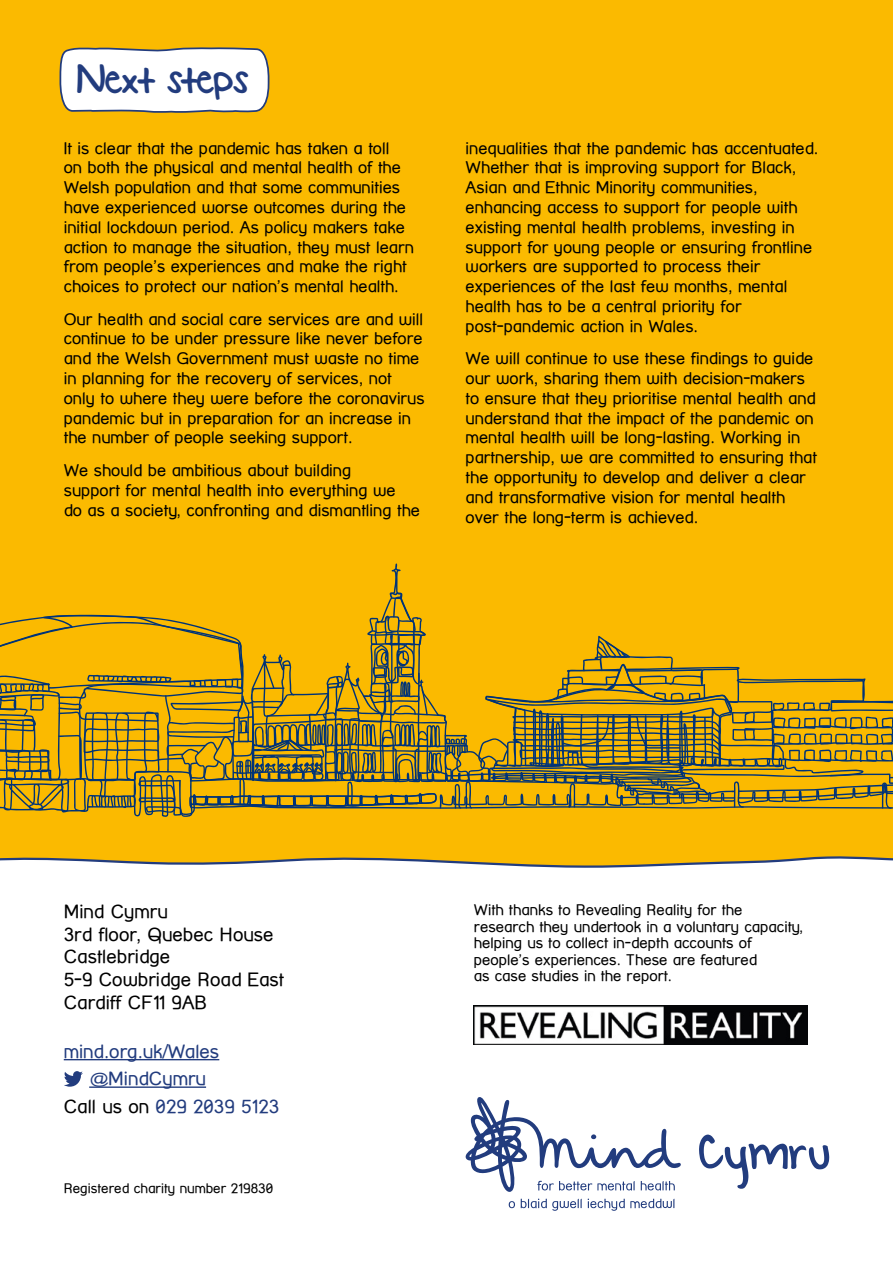
<style>
.page{position:relative;width:893px;height:1263px;background:#fff}
.page>*{position:absolute;margin:0;border:0;box-sizing:border-box;transform-origin:0 0}
.t1{font:46.2px "KG Small Town Southern Girl";letter-spacing:-.02em;color:#223c7e}
.t2{font:18.75px/22.6px "Street Corner";color:#000}
.t3{font:18.75px "Street Corner";color:#223c7e}
.t4{font:16.5px/19.8px "Street Corner";color:#000}
.t5{font:15px/16.5px "Street Corner";color:#000}
.t6{font:13.5px "Street Corner";color:#000}
.s1{color:#000}
</style>
<div class="page">
<div style="left:0;top:0;width:893px;height:1188px;background:#fbba00"></div>
<svg style="left:59px;top:47px;width:211px;height:66px;background:#f0eee8"></svg>
<div style="left:0;top:856px;width:893px;height:353px;background:#fff"></div>
<hr style="left:64px;top:1059px;width:155px;height:1px;background:#223c7e">
<hr style="left:89px;top:1086px;width:117px;height:2px;background:#223c7e">
<svg style="left:64px;top:1071px;width:19px;height:16px"></svg>
<img style="left:474px;top:1005px;width:334px;height:40px">
<svg style="left:0;top:563px;width:893px;height:254px"></svg>
<svg style="left:699px;top:1134px;width:130px;height:55px;background:#d0d5e3"></svg>
<svg style="left:465px;top:1096px;width:217px;height:96px;background:#d3d8e5"></svg>
<svg style="left:509px;top:1201px;width:6px;height:7px"></svg>
<svg style="left:521px;top:1198px;width:61px;height:13px"></svg>
<svg style="left:588px;top:1198px;width:86px;height:13px"></svg>
<h1 class="t1" style="left:76px;top:54px;width:174px">Next steps</h1>
<p class="t4" style="left:64px;top:138px;width:352px">It is clear that the pandemic has taken a toll<br>on both the physical and mental health of the Welsh population and that some communities have experienced worse outcomes during the initial lockdown period. As policy makers take action to manage the situation, they must learn from people’s experiences and make the right choices to protect our nation’s mental health.</p>
<p class="t4" style="left:64px;top:309px;width:362px">Our health and social care services are and will continue to be under pressure like never before and the Welsh Government must waste no time in planning for the recovery of services, not only to where they were before the coronavirus pandemic but in preparation for an increase in the number of people seeking support.</p>
<p class="t4" style="left:64px;top:460px;width:358px">We should be ambitious about building<br>support for mental health into everything we<br>do as a society, confronting and dismantling the</p>
<p class="t4" style="left:466px;top:138px;width:354px">inequalities that the pandemic has accentuated.<br>Whether that is improving support for Black, Asian and Ethnic Minority communities, enhancing access to support for people with existing mental health problems, investing in support for young people or ensuring frontline workers are supported to process their experiences of the last few months, mental health has to be a central priority for post-pandemic action in Wales.</p>
<p class="t4" style="left:466px;top:349px;width:353px">We will continue to use these findings to guide our work, sharing them with decision-makers to ensure that they prioritise mental health and understand that the impact of the pandemic on mental health will be long-lasting. Working in partnership, we are committed to ensuring that the opportunity to develop and deliver a clear and transformative vision for mental health over the long-term is achieved.</p>
<p class="t2" style="left:64px;top:900px;width:222px">Mind Cymru<br>3rd floor, Quebec House<br>Castlebridge<br>5-9 Cowbridge Road East<br>Cardiff CF11 9AB</p>
<p class="t3" style="left:64px;top:1040px;width:157px">mind.org.uk/Wales</p>
<p class="t3" style="left:89px;top:1068px;width:118px">@MindCymru</p>
<p class="t3" style="left:64px;top:1095px;width:217px"><span class="s1">Call us on</span> 029 2039 5123</p>
<p class="t6" style="left:64px;top:1180px;width:211px">Registered charity number 219830</p>
<p class="t5" style="left:474px;top:902px;width:331px">With thanks to Revealing Reality for the research they undertook in a voluntary capacity, helping us to collect in-depth accounts of people’s experiences. These are featured<br>as case studies in the report.</p>
</div>
